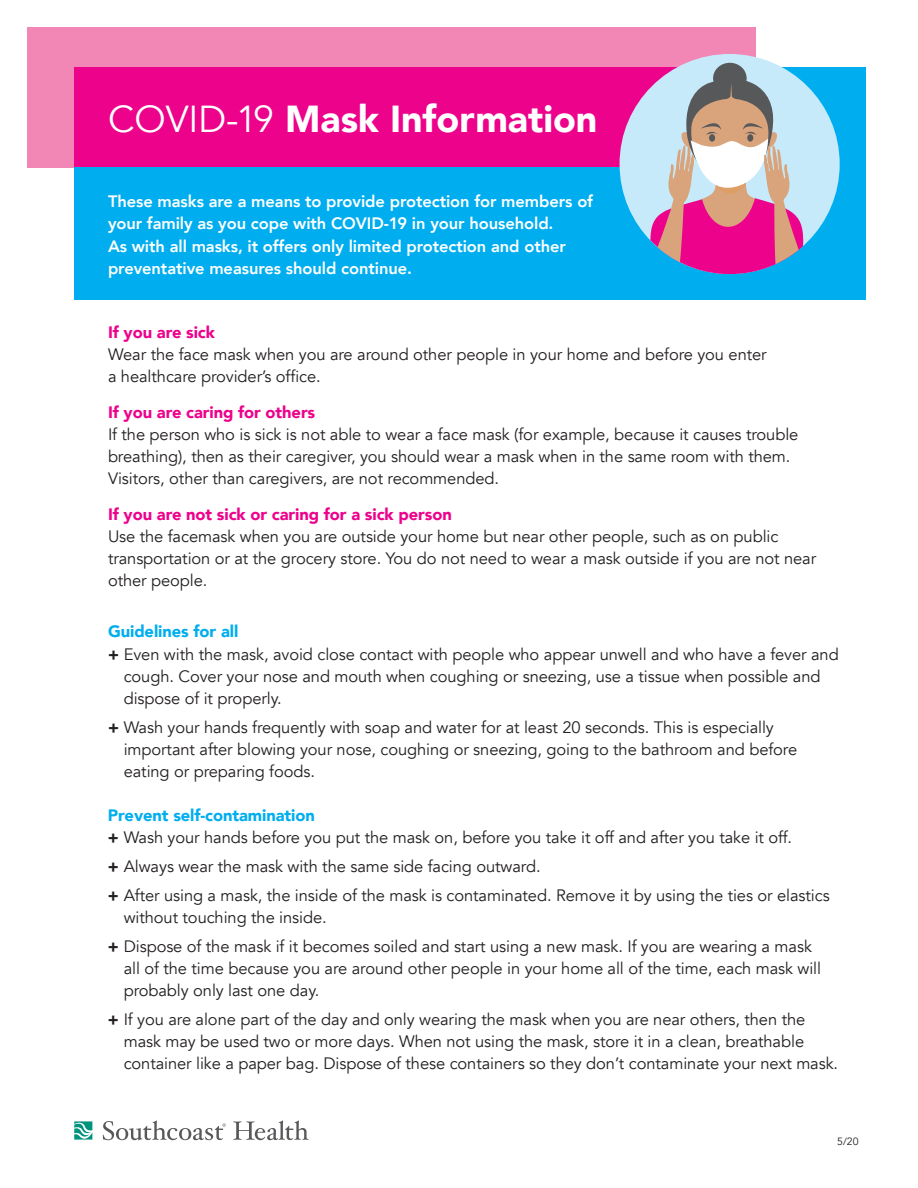
<style>
.page{position:relative;width:918px;height:1188px;background:#fff}
.page>*{position:absolute;margin:0;border:0;box-sizing:border-box;transform-origin:0 0}
.t1{font:900 37.5px "Avenir";color:#fff}
.t2{font:16.5px/22.2px "Avenir";letter-spacing:-.005em;color:#231f20}
.t3{font:800 16.5px/22.2px "Avenir";letter-spacing:-.005em;color:#fff}
.t4{font:900 16.5px "Avenir";letter-spacing:-.005em;color:#ed028c}
.t5{font:900 16.5px "Avenir";letter-spacing:-.005em;color:#00aeef}
.t6{font:10.5px "Avenir";color:#231f20}
.s1{font-weight:400}
.s2{font-weight:900}
.s3{font-weight:900;color:#00aeef}
</style>
<div class="page">
<div style="left:27px;top:27px;width:729px;height:140px;background:#f287b6"></div>
<div style="left:74px;top:68px;width:792px;height:232px;background:#00aeef"></div>
<div style="left:74px;top:68px;width:682px;height:99px;background:#ed028c"></div>
<svg style="left:233px;top:1121px;width:76px;height:19px"></svg>
<svg style="left:74px;top:1121px;width:18px;height:19px"></svg>
<svg style="left:103px;top:1121px;width:123px;height:19px"></svg>
<div style="left:620px;top:54px;width:220px;height:220px;background:#c6eafa;border-radius:50%"></div>
<div style="left:713px;top:63px;width:34px;height:31px;background:#57585a;border-radius:50%"></div>
<svg style="left:650px;top:70px;width:155px;height:204px"></svg>
<h1 class="t1" style="left:108px;top:87px;width:491px"><span class="s1">COVID-19</span> Mask Information</h1>
<p class="t3" style="left:108px;top:190px;width:487px">These masks are a means to provide protection for members of your family as you cope with COVID-19 in your household.<br>As with all masks, it offers only limited protection and other preventative measures should continue.</p>
<p class="t4" style="left:108px;top:318px;width:109px">If you are sick</p>
<p class="t2" style="left:108px;top:344px;width:660px">Wear the face mask when you are around other people in your home and before you enter a healthcare provider’s office.</p>
<p class="t4" style="left:108px;top:398px;width:209px">If you are caring for others</p>
<p class="t2" style="left:108px;top:424px;width:692px">If the person who is sick is not able to wear a face mask (for example, because it causes trouble breathing), then as their caregiver, you should wear a mask when in the same room with them.<br>Visitors, other than caregivers, are not recommended.</p>
<p class="t4" style="left:108px;top:500px;width:345px">If you are not sick or caring for a sick person</p>
<p class="t2" style="left:108px;top:526px;width:710px">Use the facemask when you are outside your home but near other people, such as on public transportation or at the grocery store. You do not need to wear a mask outside if you are not near other people.</p>
<p class="t5" style="left:108px;top:618px;width:132px">Guidelines for all</p>
<p class="t2" style="left:108px;top:643px;width:732px"><span class="s2">+</span> Even with the mask, avoid close contact with people who appear unwell and who have a fever and</p>
<p class="t2" style="left:124px;top:665px;width:698px">cough. Cover your nose and mouth when coughing or sneezing, use a tissue when possible and</p>
<p class="t2" style="left:124px;top:687px;width:159px">dispose of it properly.</p>
<p class="t2" style="left:124px;top:716px;width:675px;text-indent:-16px"><span class="s2">+</span> Wash your hands frequently with soap and water for at least 20 seconds. This is especially important after blowing your nose, coughing or sneezing, going to the bathroom and before eating or preparing foods.</p>
<p class="t2" style="left:108px;top:805px;width:686px"><span class="s3">Prevent self-contamination<br></span><span class="s2">+</span> Wash your hands before you put the mask on, before you take it off and after you take it off.</p>
<p class="t2" style="left:108px;top:852px;width:723px;line-height:28.8px"><span class="s2">+</span> Always wear the mask with the same side facing outward.<br><span class="s2">+</span> After using a mask, the inside of the mask is contaminated. Remove it by using the ties or elastics</p>
<p class="t2" style="left:108px;top:903px;width:705px;line-height:28.8px;text-indent:16px">without touching the inside.<br><span class="s2">+</span> Dispose of the mask if it becomes soiled and start using a new mask. If you are wearing a mask</p>
<p class="t2" style="left:124px;top:958px;width:699px">all of the time because you are around other people in your home all of the time, each mask will probably only last one day.</p>
<p class="t2" style="left:124px;top:1009px;width:716px;text-indent:-16px"><span class="s2">+</span> If you are alone part of the day and only wearing the mask when you are near others, then the mask may be used two or more days. When not using the mask, store it in a clean, breathable container like a paper bag. Dispose of these containers so they don’t contaminate your next mask.</p>
<p class="t6" style="left:837px;top:1135px;width:23px">5/20</p>
</div>
